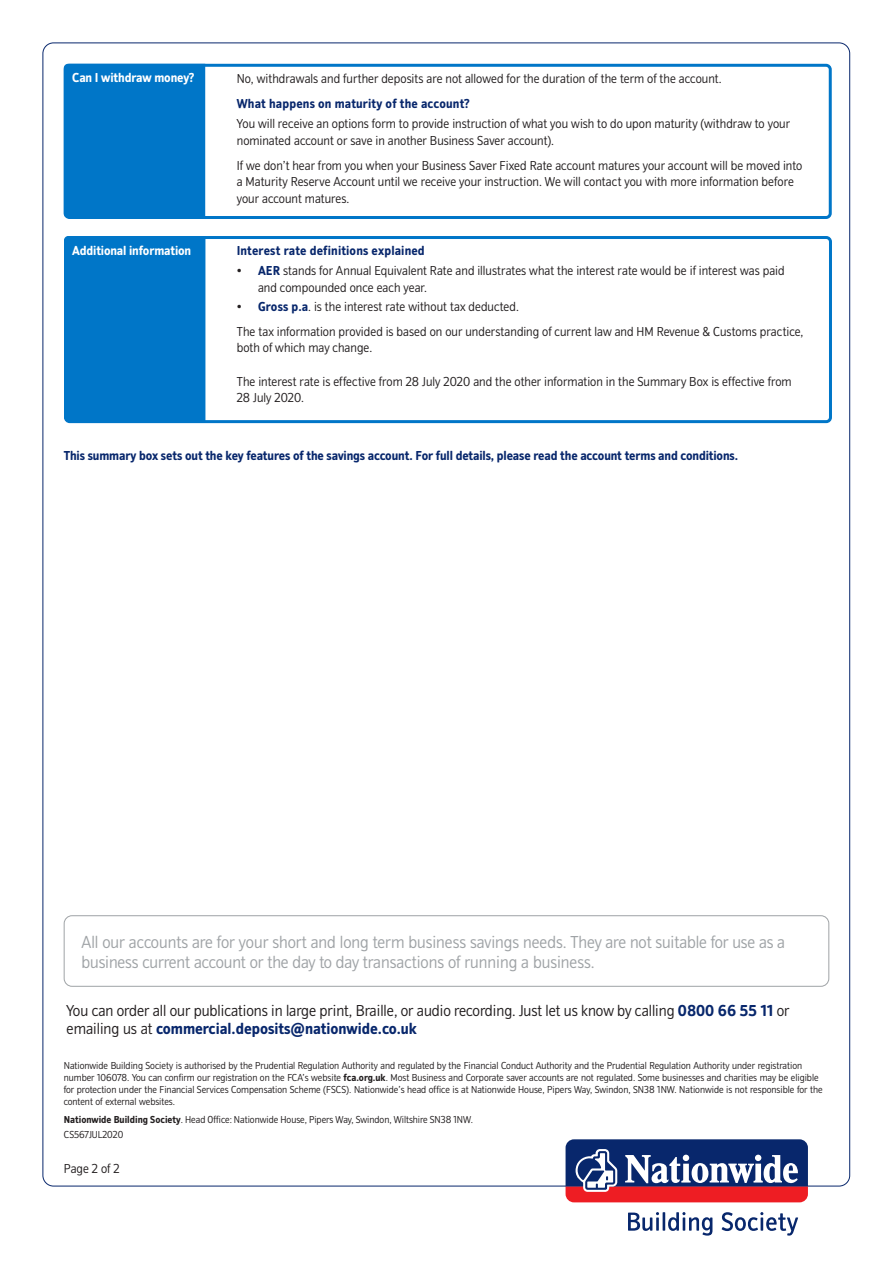
<style>
.page{position:relative;width:893px;height:1263px;background:#fff}
.page>*{position:absolute;margin:0;border:0;box-sizing:border-box;transform-origin:0 0}
.t1{font:300 18px/19.5px "NBS";color:#9fa3a6}
.t2{font:300 16.5px/18px "NBS";color:#231f20}
.V1_Body{font:300 13.5px/16.5px "NBS";letter-spacing:.005em;color:#231f20}
.V1_Body-2{font:700 13.5px "NBS";letter-spacing:-.005em;color:#08276c}
.t3{font:700 13.5px "NBS";letter-spacing:-.01em;color:#fff}
.V1_Body-3{font:700 13.5px "NBS";letter-spacing:.015em;color:#08276c}
.DL_Bullet_body_9pt{font:300 10.5px/12px "NBS";color:#231f20}
.s1{font-weight:700;color:#08276c}
.s2{font-weight:700}
</style>
<div class="page">
<svg style="left:566px;top:1139px;width:242px;height:63px;background:#6e4e77"></svg>
<svg style="left:628px;top:1212px;width:84px;height:23px"></svg>
<svg style="left:722px;top:1212px;width:76px;height:23px"></svg>
<div style="left:64px;top:64px;width:768px;height:155px;border:3px solid #0076c8;border-radius:4px"></div>
<div style="left:64px;top:64px;width:141px;height:154px;background:#0076c8"></div>
<div style="left:64px;top:236px;width:768px;height:187px;border:3px solid #0076c8;border-radius:4px"></div>
<div style="left:64px;top:236px;width:141px;height:185px;background:#0076c8"></div>
<div style="left:64px;top:915px;width:765px;height:72px;border:1px solid #9fa3a6;border-radius:8px"></div>
<p class="t3" style="left:72px;top:70px;width:124px">Can I withdraw money?</p>
<p class="t3" style="left:72px;top:243px;width:120px">Additional information</p>
<p class="V1_Body" style="left:237px;top:70px;width:486px">No, withdrawals and further deposits are not allowed for the duration of the term of the account.</p>
<p class="V1_Body-3" style="left:237px;top:96px;width:235px">What happens on maturity of the account?</p>
<p class="V1_Body" style="left:237px;top:116px;width:555px">You will receive an options form to provide instruction of what you wish to do upon maturity (withdraw to your nominated account or save in another Business Saver account).</p>
<p class="V1_Body" style="left:237px;top:157px;width:567px">If we don’t hear from you when your Business Saver Fixed Rate account matures your account will be moved into a Maturity Reserve Account until we receive your instruction. We will contact you with more information before your account matures.</p>
<p class="V1_Body-2" style="left:237px;top:243px;width:189px">Interest rate definitions explained</p>
<p class="V1_Body" style="left:258px;top:263px;width:528px;text-indent:-21px">• <span class="s1">AER</span> stands for Annual Equivalent Rate and illustrates what the interest rate would be if interest was paid and compounded once each year.</p>
<p class="V1_Body" style="left:237px;top:298px;width:284px">• <span class="s1">Gross p.a</span>. is the interest rate without tax deducted.</p>
<p class="V1_Body" style="left:237px;top:323px;width:568px">The tax information provided is based on our understanding of current law and HM Revenue &amp; Customs practice, both of which may change.</p>
<p class="V1_Body" style="left:237px;top:373px;width:556px">The interest rate is effective from 28 July 2020 and the other information in the Summary Box is effective from<br>28 July 2020.</p>
<p class="V1_Body-2" style="left:64px;top:448px;width:676px">This summary box sets out the key features of the savings account. For full details, please read the account terms and conditions.</p>
<p class="t1" style="left:82px;top:933px;width:705px">All our accounts are for your short and long term business savings needs. They are not suitable for use as a business current account or the day to day transactions of running a business.</p>
<p class="t2" style="left:67px;top:1002px;width:724px">You can order all our publications in large print, Braille, or audio recording. Just let us know by calling <span class="s1">0800 66 55 11</span> or emailing us at <span class="s1">commercial.deposits@nationwide.co.uk</span></p>
<p class="DL_Bullet_body_9pt" style="left:64px;top:1059px;width:760px">Nationwide Building Society is authorised by the Prudential Regulation Authority and regulated by the Financial Conduct Authority and the Prudential Regulation Authority under registration number 106078. You can confirm our registration on the FCA’s website <span class="s2">fca.org.uk</span>. Most Business and Corporate saver accounts are not regulated. Some businesses and charities may be eligible for protection under the Financial Services Compensation Scheme (FSCS). Nationwide’s head office is at Nationwide House, Pipers Way, Swindon, SN38 1NW. Nationwide is not responsible for the content of external websites.</p>
<p class="DL_Bullet_body_9pt" style="left:64px;top:1113px;width:411px"><span class="s2">Nationwide Building Society</span>. Head Office: Nationwide House, Pipers Way, Swindon, Wiltshire SN38 1NW.</p>
<p class="DL_Bullet_body_9pt" style="left:64px;top:1129px;width:61px">CS567JUL2020</p>
<p class="V1_Body" style="left:64px;top:1160px;width:57px">Page 2 of 2</p>
</div>
